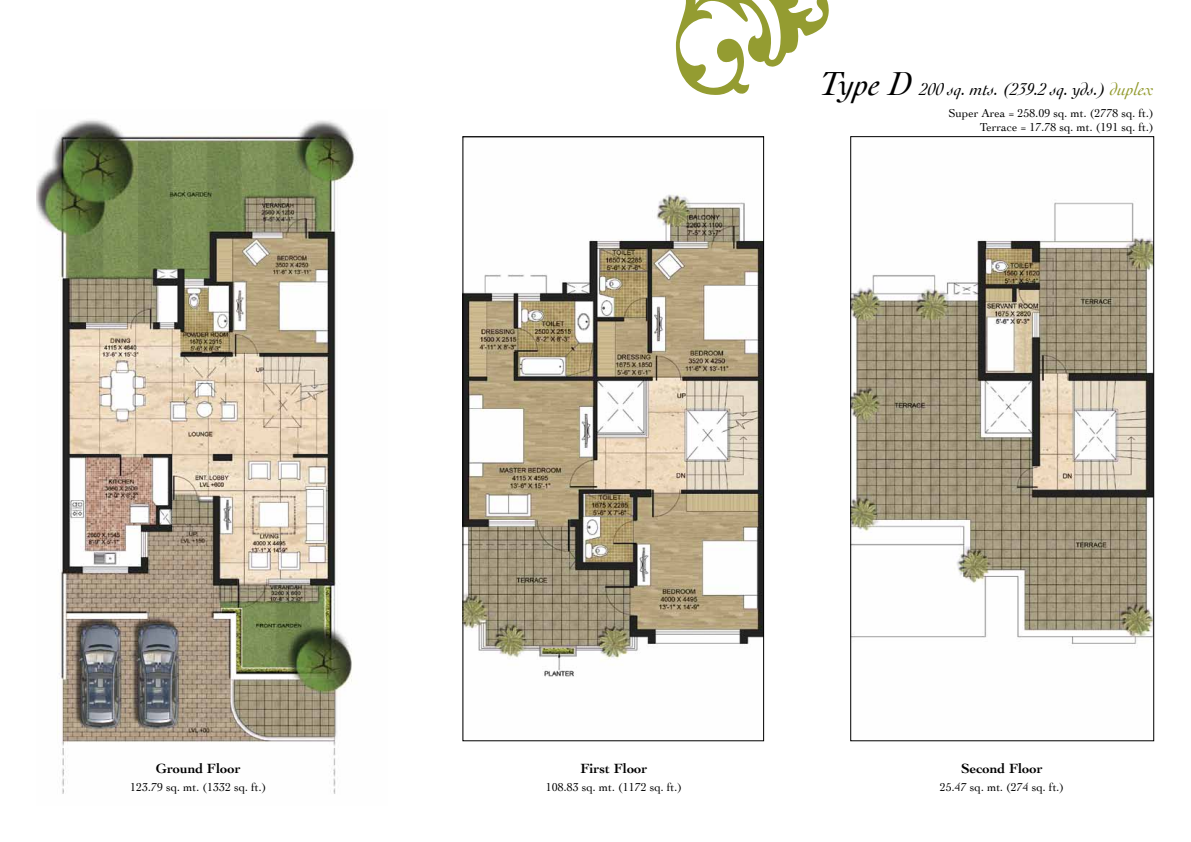
<style>
.page{position:relative;width:1191px;height:842px;background:#fff}
.page>*{position:absolute;margin:0;border:0;box-sizing:border-box;transform-origin:0 0}
.t1{font:italic 18px "Cochin";color:#000}
.t2{font:700 14px "Cochin";color:#000}
.t3{font:12px/14.4px "Cochin";color:#000;text-align:right}
.s1{font-size:35px}
.s2{color:#949c31}
</style>
<div class="page">
<img style="left:36px;top:120px;width:319px;height:674px">
<img style="left:465px;top:193px;width:296px;height:484px">
<img style="left:852px;top:202px;width:299px;height:442px">
<svg style="left:676px;top:0;width:153px;height:95px"></svg>
<p class="t2" style="left:156px;top:760px;width:86px">Ground Floor</p>
<p class="t3" style="left:130px;top:780px;width:138px">123.79 sq. mt. (1332 sq. ft.)</p>
<h1 class="t1" style="left:820px;top:79px;width:335px"><span class="s1">Type D</span> 200 sq. mts. (239.2 sq. yds.) <span class="s2">duplex</span></h1>
<p class="t3" style="left:948px;top:106px;width:207px">Super Area = 258.09 sq. mt. (2778 sq. ft.)<br>Terrace = 17.78 sq. mt. (191 sq. ft.)</p>
<p class="t2" style="left:580px;top:760px;width:69px">First Floor</p>
<p class="t3" style="left:546px;top:780px;width:138px">108.83 sq. mt. (1172 sq. ft.)</p>
<p class="t2" style="left:961px;top:760px;width:83px">Second Floor</p>
<p class="t3" style="left:940px;top:780px;width:126px">25.47 sq. mt. (274 sq. ft.)</p>
</div>
